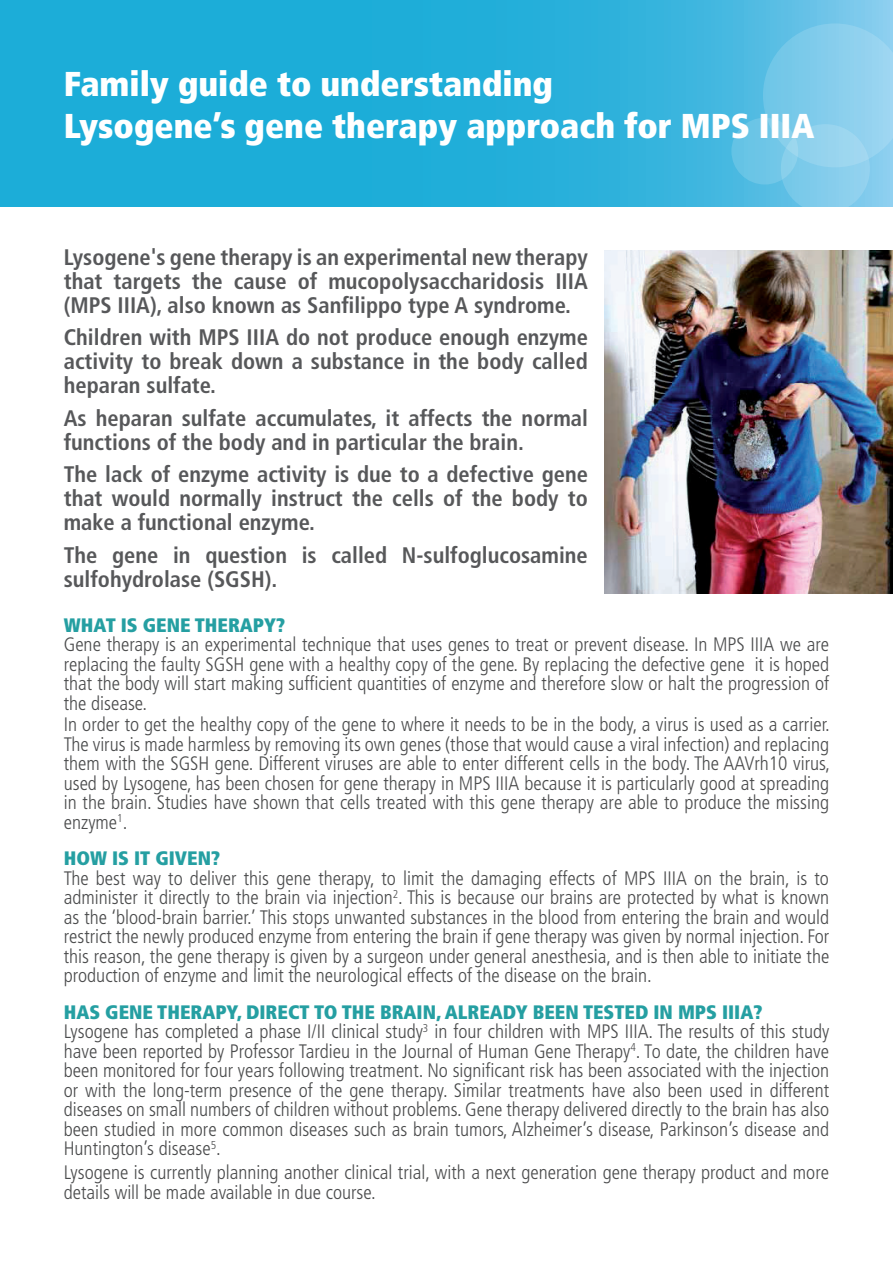
<style>
.page{position:relative;width:893px;height:1263px;background:#fff}
.page>*{position:absolute;margin:0;border:0;box-sizing:border-box;transform-origin:0 0}
.t1{font:900 condensed 34.5px/42px "Frutiger";color:#fff}
.t2{font:700 condensed 22.5px/24px "Frutiger";color:#57585a;text-align:justify}
.t3{font:300 condensed 19.5px/19.5px "Frutiger";color:#4b4c4d;text-align:justify}
.t4{font:900 condensed 19.5px "Frutiger";color:#259fa2}
.s1{font-weight:900;color:#259fa2}
</style>
<div class="page">
<img style="left:605px;top:251px;width:288px;height:343px">
<svg style="left:0;top:0;width:893px;height:206px;background:#26afda"></svg>
<svg style="left:763px;top:23px;width:130px;height:144px;background:#83cceb"></svg>
<div style="left:781px;top:124px;width:89px;height:89px;background:linear-gradient(to right,#79c9e9,#a0d7f1);border-radius:50%"></div>
<svg style="left:731px;top:118px;width:67px;height:66px;background:#72c7e7"></svg>
<h1 class="t1" style="left:64px;top:63px;width:710px">FAMILY GUIDE TO UNDERSTANDING<br>LYSOGENE’S GENE THERAPY APPROACH FOR MPS IIIA</h1>
<p class="t2" style="left:64px;top:245px;width:526px">Lysogene's gene therapy is an experimental new therapy that targets the cause of mucopolysaccharidosis IIIA (MPS IIIA), also known as Sanfilippo type A syndrome.</p>
<p class="t2" style="left:64px;top:325px;width:526px">Children with MPS IIIA do not produce enough enzyme activity to break down a substance in the body called heparan sulfate.</p>
<p class="t2" style="left:64px;top:406px;width:526px">As heparan sulfate accumulates, it affects the normal functions of the body and in particular the brain.</p>
<p class="t2" style="left:64px;top:462px;width:526px">The lack of enzyme activity is due to a defective gene that would normally instruct the cells of the body to make a functional enzyme.</p>
<p class="t2" style="left:64px;top:543px;width:526px">The gene in question is called N-sulfoglucosamine sulfohydrolase (SGSH).</p>
<p class="t4" style="left:64px;top:613px;width:223px">WHAT IS GENE THERAPY?</p>
<p class="t3" style="left:64px;top:635px;width:767px">Gene therapy is an experimental technique that uses genes to treat or prevent disease. In MPS IIIA we are replacing the faulty SGSH gene with a healthy copy of the gene. By replacing the defective gene it is hoped that the body will start making sufficient quantities of enzyme and therefore slow or halt the progression of the disease.</p>
<p class="t3" style="left:64px;top:715px;width:768px">In order to get the healthy copy of the gene to where it needs to be in the body, a virus is used as a carrier.<br>The virus is made harmless by removing its own genes (those that would cause a viral infection) and replacing them with the SGSH gene. Different viruses are able to enter different cells in the body. The AAVrh10 virus, used by Lysogene, has been chosen for gene therapy in MPS IIIA because it is particularly good at spreading in the brain. Studies have shown that cells treated with this gene therapy are able to produce the missing enzyme<sup>1</sup>.</p>
<p class="t4" style="left:64px;top:847px;width:158px">HOW IS IT GIVEN?</p>
<p class="t3" style="left:64px;top:868px;width:767px">The best way to deliver this gene therapy, to limit the damaging effects of MPS IIIA on the brain, is to administer it directly to the brain via injection<sup>2</sup>. This is because our brains are protected by what is known as the ‘blood-brain barrier.’ This stops unwanted substances in the blood from entering the brain and would restrict the newly produced enzyme from entering the brain if gene therapy was given by normal injection. For this reason, the gene therapy is given by a surgeon under general anesthesia, and is then able to initiate the production of enzyme and limit the neurological effects of the disease on the brain.</p>
<p class="t3" style="left:64px;top:1003px;width:767px;text-align:left"><span class="s1">HAS GENE THERAPY, DIRECT TO THE BRAIN, ALREADY BEEN TESTED IN MPS IIIA?<br></span>Lysogene has completed a phase I/II clinical study<sup>3</sup> in four children with MPS IIIA. The results of this study have been reported by Professor Tardieu in the Journal of Human Gene Therapy<sup>4</sup>. To date, the children have been monitored for four years following treatment. No significant risk has been associated with the injection or with the long-term presence of the gene therapy. Similar treatments have also been used in different diseases on small numbers of children without problems. Gene therapy delivered directly to the brain has also been studied in more common diseases such as brain tumors, Alzheimer’s disease, Parkinson’s disease and Huntington’s disease<sup>5</sup>.</p>
<p class="t3" style="left:64px;top:1163px;width:767px">Lysogene is currently planning another clinical trial, with a next generation gene therapy product and more details will be made available in due course.</p>
</div>
